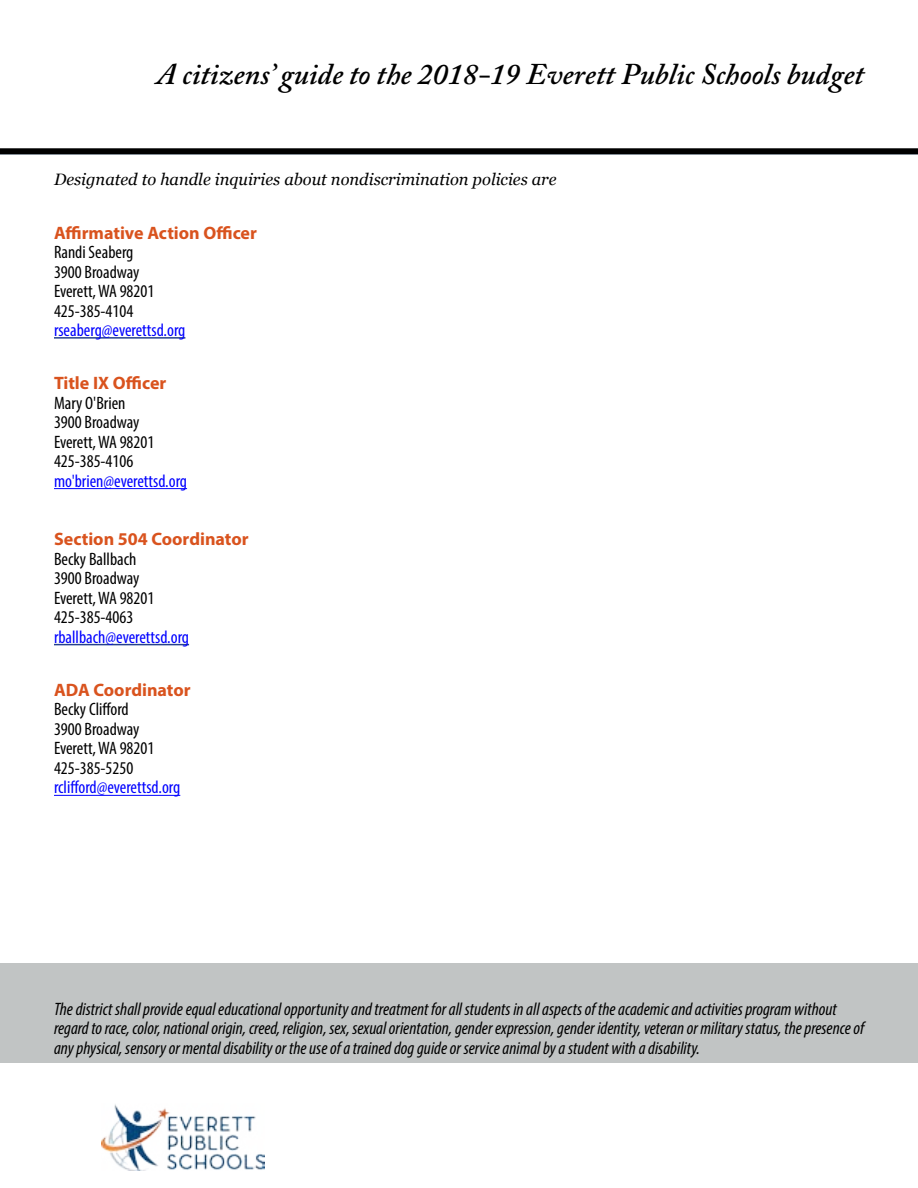
<style>
.page{position:relative;width:918px;height:1188px;background:#fff}
.page>*{position:absolute;margin:0;border:0;box-sizing:border-box;transform-origin:0 0}
.t1{font:italic 600 30px "Adobe Caslon Pro";color:#000}
.t2{font:italic condensed 18px/19.5px "Myriad Pro";color:#000}
.t3{font:condensed 18px/19.5px "Myriad Pro";color:#000}
.t4{font:condensed 18px "Myriad Pro";color:#00f}
.t5{font:700 18px "Myriad Pro";color:#d9531e}
.t6{font:italic 16.5px "Georgia";color:#000}
</style>
<div class="page">
<div style="left:0;top:963px;width:918px;height:100px;background:#c1c4c4"></div>
<img style="left:102px;top:1104px;width:162px;height:66px">
<hr style="left:54px;top:337px;width:131px;height:2px;background:#25408f">
<hr style="left:54px;top:488px;width:133px;height:1px;background:#00f">
<hr style="left:54px;top:644px;width:135px;height:1px;background:#25408f">
<hr style="left:54px;top:795px;width:126px;height:1px;background:#00f">
<div style="left:0;top:148px;width:918px;height:6px;background:#000"></div>
<h1 class="t1" style="left:157px;top:56px;width:709px">A citizens’ guide to the 2018-19 Everett Public Schools budget</h1>
<p class="t6" style="left:54px;top:169px;width:504px">Designated to handle inquiries about nondiscrimination policies are</p>
<p class="t5" style="left:54px;top:221px;width:204px">Affirmative Action Officer</p>
<p class="t3" style="left:54px;top:242px;width:102px">Randi Seaberg<br>3900 Broadway<br>Everett, WA 98201<br>425-385-4104</p>
<p class="t4" style="left:54px;top:319px;width:133px">rseaberg@everettsd.org</p>
<p class="t5" style="left:54px;top:371px;width:114px">Title IX Officer</p>
<p class="t3" style="left:54px;top:393px;width:102px">Mary O'Brien<br>3900 Broadway<br>Everett, WA 98201<br>425-385-4106</p>
<p class="t4" style="left:54px;top:470px;width:135px">mo'brien@everettsd.org</p>
<p class="t5" style="left:54px;top:527px;width:196px">Section 504 Coordinator</p>
<p class="t3" style="left:54px;top:549px;width:102px">Becky Ballbach<br>3900 Broadway<br>Everett, WA 98201<br>425-385-4063</p>
<p class="t4" style="left:54px;top:626px;width:137px">rballbach@everettsd.org</p>
<p class="t5" style="left:54px;top:678px;width:138px">ADA Coordinator</p>
<p class="t3" style="left:54px;top:700px;width:102px">Becky Clifford<br>3900 Broadway<br>Everett, WA 98201<br>425-385-5250</p>
<p class="t4" style="left:54px;top:777px;width:128px">rclifford@everettsd.org</p>
<p class="t2" style="left:54px;top:999px;width:812px">The district shall provide equal educational opportunity and treatment for all students in all aspects of the academic and activities program without regard to race, color, national origin, creed, religion, sex, sexual orientation, gender expression, gender identity, veteran or military status, the presence of any physical, sensory or mental disability or the use of a trained dog guide or service animal by a student with a disability.</p>
</div>
